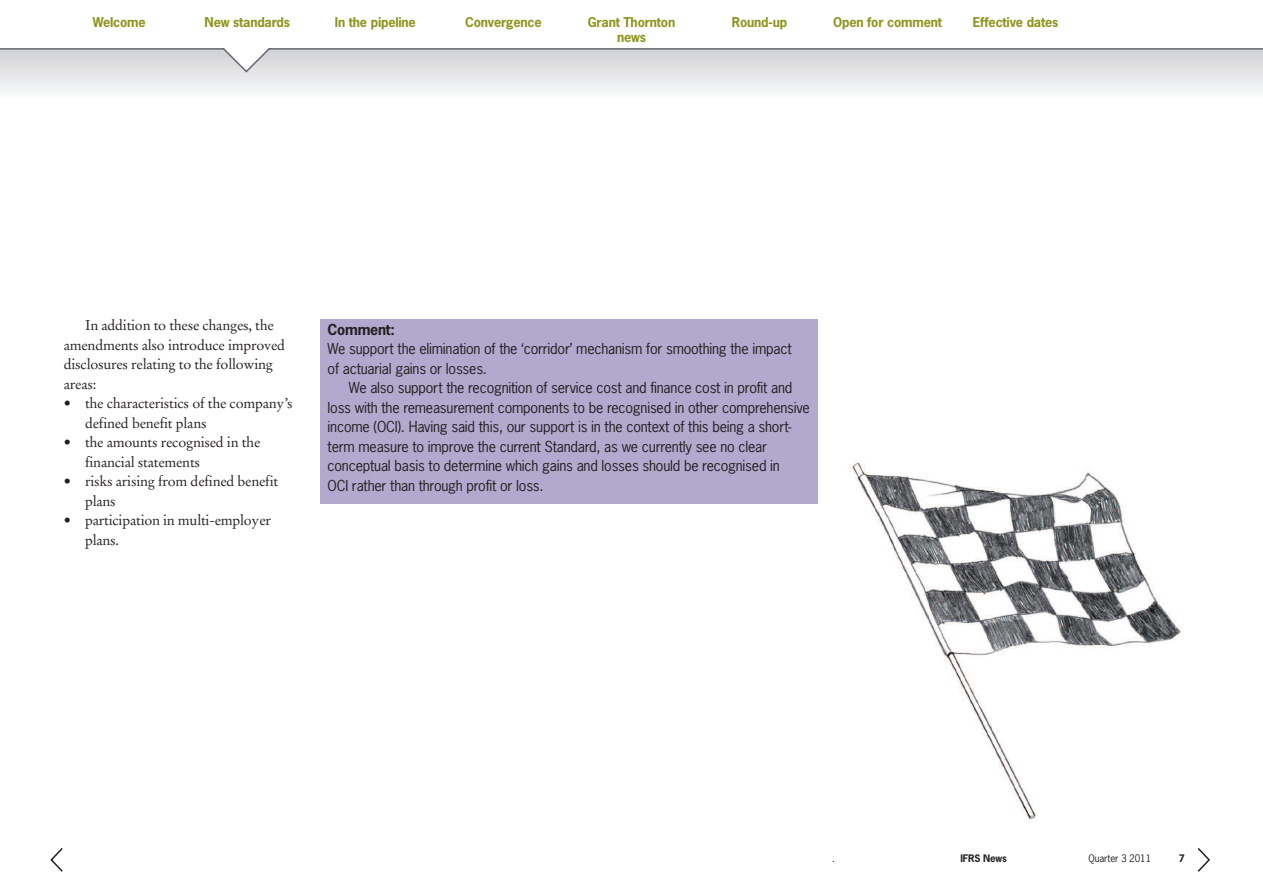
<style>
.page{position:relative;width:1263px;height:893px;background:#fff}
.page>*{position:absolute;margin:0;border:0;box-sizing:border-box;transform-origin:0 0}
.t1{font:14.25px/19.5px "News Gothic";letter-spacing:-.015em;color:#231f20}
.t2{font:14.25px/19.5px "Stempel Garamond";letter-spacing:-.015em;color:#231f20}
.t3{font:700 14.25px "News Gothic";letter-spacing:-.015em;color:#231f20}
.t4{font:700 12.75px/15px "News Gothic";letter-spacing:-.015em;color:#8d951d;text-align:center}
.t5{font:9.75px "News Gothic";letter-spacing:-.015em;color:#231f20}
.t6{font:700 9.75px "News Gothic";letter-spacing:-.015em;color:#231f20}
</style>
<div class="page">
<svg style="left:1197px;top:848px;width:13px;height:24px"></svg>
<svg style="left:50px;top:848px;width:13px;height:24px"></svg>
<div style="left:0;top:49px;width:1263px;height:49px;background:linear-gradient(to bottom,#d0d0d4,#fbfbfc)"></div>
<hr style="left:0;top:48px;width:1263px;height:2px;background:#696b73">
<svg style="left:220px;top:48px;width:53px;height:25px"></svg>
<div style="left:320px;top:319px;width:498px;height:185px;background:#b3a8ce"></div>
<img style="left:852px;top:462px;width:331px;height:360px">
<p class="t4" style="left:93px;top:15px;width:54px">Welcome</p>
<p class="t4" style="left:205px;top:15px;width:87px">New standards</p>
<p class="t4" style="left:335px;top:15px;width:82px">In the pipeline</p>
<p class="t4" style="left:465px;top:15px;width:78px">Convergence</p>
<p class="t4" style="left:588px;top:15px;width:89px">Grant Thornton news</p>
<p class="t4" style="left:732px;top:15px;width:57px">Round-up</p>
<p class="t4" style="left:833px;top:15px;width:110px">Open for comment</p>
<p class="t4" style="left:973px;top:15px;width:87px">Effective dates</p>
<p class="t2" style="left:64px;top:317px;width:223px;text-indent:21px">In addition to these changes, the amendments also introduce improved disclosures relating to the following areas:</p>
<p class="t2" style="left:85px;top:395px;width:209px;text-indent:-21px">• the characteristics of the company’s defined benefit plans</p>
<p class="t2" style="left:85px;top:434px;width:177px;text-indent:-21px">• the amounts recognised in the financial statements</p>
<p class="t2" style="left:85px;top:473px;width:195px;text-indent:-21px">• risks arising from defined benefit plans</p>
<p class="t2" style="left:85px;top:512px;width:187px;text-indent:-21px">• participation in multi-employer plans.</p>
<p class="t3" style="left:328px;top:321px;width:69px">Comment:</p>
<p class="t1" style="left:328px;top:339px;width:465px">We support the elimination of the ‘corridor’ mechanism for smoothing the impact of actuarial gains or losses.</p>
<p class="t1" style="left:328px;top:378px;width:484px;text-indent:21px">We also support the recognition of service cost and finance cost in profit and loss with the remeasurement components to be recognised in other comprehensive income (OCI). Having said this, our support is in the context of this being a short&shy;term measure to improve the current Standard, as we currently see no clear conceptual basis to determine which gains and losses should be recognised in<br>OCI rather than through profit or loss.</p>
<p class="t5" style="left:832px;top:853px;width:4px">.</p>
<p class="t6" style="left:960px;top:853px;width:48px">IFRS News</p>
<p class="t5" style="left:1088px;top:853px;width:64px">Quarter 3 2011</p>
<p class="t6" style="left:1179px;top:853px;width:8px">7</p>
</div>
